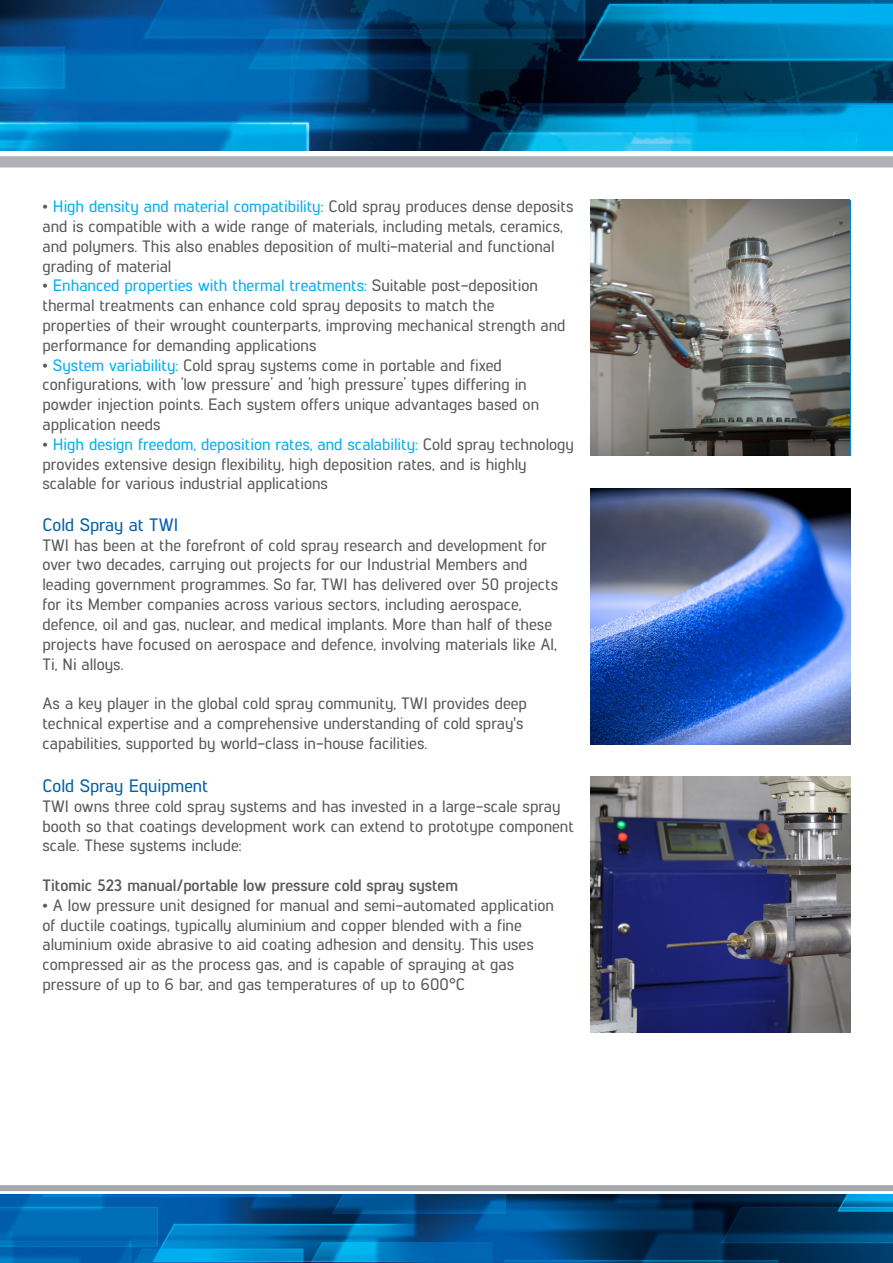
<style>
.page{position:relative;width:893px;height:1263px;background:#fff}
.page>*{position:absolute;margin:0;border:0;box-sizing:border-box;transform-origin:0 0}
.t1{font:500 18px "Lintel";color:#0060a9}
.t2{font:500 16.5px/19.8px "Lintel";color:#58595b}
.t3{font:700 16.5px "Lintel";color:#58595b}
.s1{color:#00aeef}
</style>
<div class="page">
<img style="left:0;top:1195px;width:893px;height:68px">
<div style="left:0;top:1185px;width:893px;height:6px;background:#a7a9ac"></div>
<img style="left:590px;top:200px;width:260px;height:256px">
<img style="left:590px;top:488px;width:260px;height:256px">
<img style="left:590px;top:776px;width:260px;height:256px">
<div style="left:0;top:156px;width:893px;height:11px;background:#afb1b4"></div>
<img style="left:0;top:0;width:893px;height:151px">
<p class="t2" style="left:43px;top:196px;width:533px">• <span class="s1">High density and material compatibility:</span> Cold spray produces dense deposits and is compatible with a wide range of materials, including metals, ceramics, and polymers. This also enables deposition of multi-material and functional grading of material</p>
<p class="t2" style="left:43px;top:275px;width:525px">• <span class="s1">Enhanced properties with thermal treatments:</span> Suitable post-deposition thermal treatments can enhance cold spray deposits to match the properties of their wrought counterparts, improving mechanical strength and performance for demanding applications</p>
<p class="t2" style="left:43px;top:354px;width:498px">• <span class="s1">System variability:</span> Cold spray systems come in portable and fixed configurations, with ‘low pressure’ and ‘high pressure’ types differing in powder injection points. Each system offers unique advantages based on application needs</p>
<p class="t2" style="left:43px;top:433px;width:533px">• <span class="s1">High design freedom, deposition rates, and scalability:</span> Cold spray technology provides extensive design flexibility, high deposition rates, and is highly scalable for various industrial applications</p>
<p class="t1" style="left:43px;top:512px;width:137px">Cold Spray at TWI</p>
<p class="t2" style="left:43px;top:534px;width:517px">TWI has been at the forefront of cold spray research and development for over two decades, carrying out projects for our Industrial Members and leading government programmes. So far, TWI has delivered over 50 projects for its Member companies across various sectors, including aerospace, defence, oil and gas, nuclear, and medical implants. More than half of these projects have focused on aerospace and defence, involving materials like Al, Ti, Ni alloys.</p>
<p class="t2" style="left:43px;top:692px;width:486px">As a key player in the global cold spray community, TWI provides deep technical expertise and a comprehensive understanding of cold spray's capabilities, supported by world-class in-house facilities.</p>
<p class="t1" style="left:43px;top:773px;width:167px">Cold Spray Equipment</p>
<p class="t2" style="left:43px;top:795px;width:533px">TWI owns three cold spray systems and has invested in a large-scale spray booth so that coatings development work can extend to prototype component scale. These systems include:</p>
<p class="t3" style="left:43px;top:873px;width:417px">Titomic 523 manual/portable low pressure cold spray system</p>
<p class="t2" style="left:43px;top:894px;width:513px">• A low pressure unit designed for manual and semi-automated application of ductile coatings, typically aluminium and copper blended with a fine aluminium oxide abrasive to aid coating adhesion and density. This uses compressed air as the process gas, and is capable of spraying at gas pressure of up to 6 bar, and gas temperatures of up to 600°C</p>
</div>
